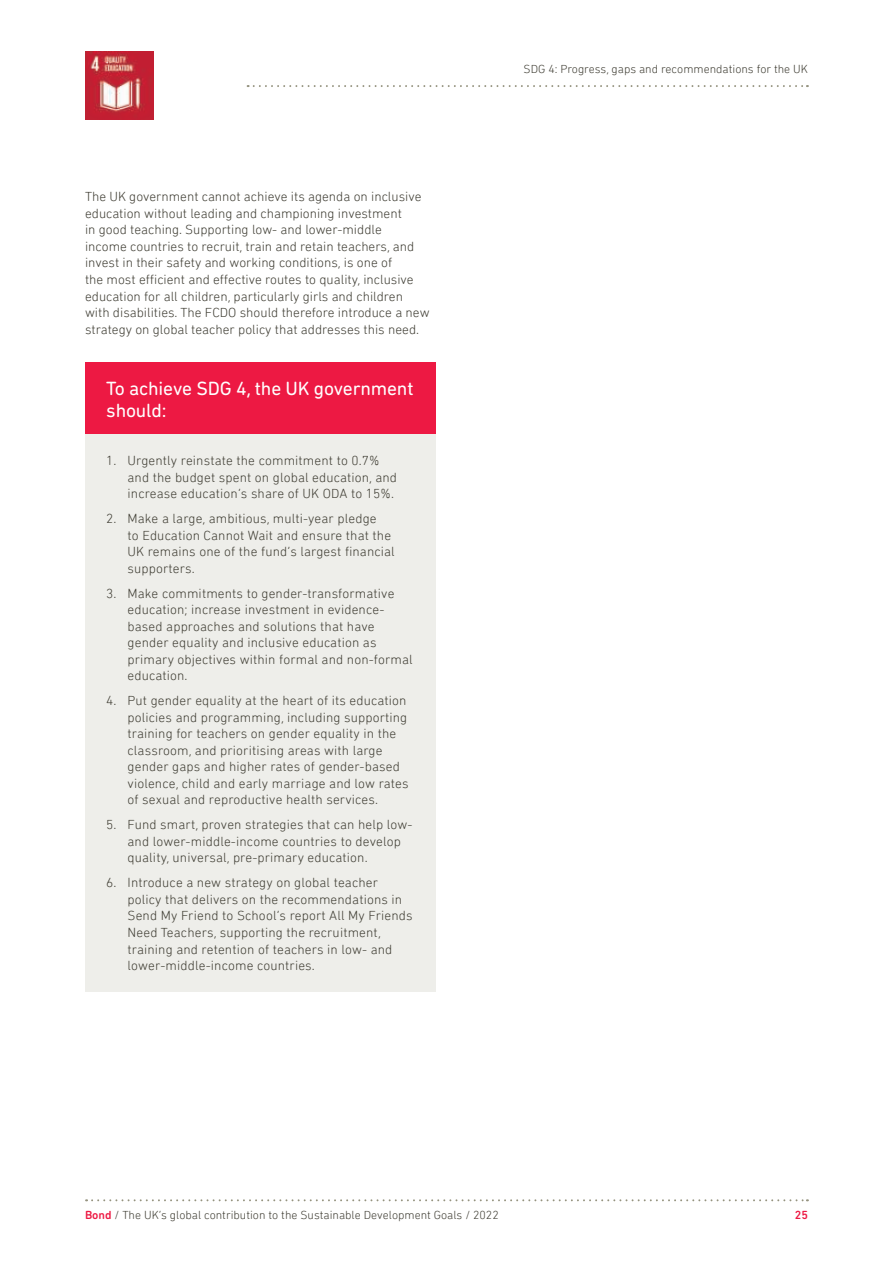
<style>
.page{position:relative;width:893px;height:1263px;background:#fff}
.page>*{position:absolute;margin:0;border:0;box-sizing:border-box;transform-origin:0 0}
.t1{font:19.5px/22.5px "DIN Next Rounded LT Pro";letter-spacing:-.01em;color:#fff}
.t2{font:300 13.5px/16.5px "DIN Next Rounded LT Pro";letter-spacing:.01em;color:#3e3c32}
.t3{font:300 12px "DIN Next Rounded LT Pro";color:#3e3c32}
.t4{font:500 12px "DIN Next Rounded LT Pro";color:#ed1943}
.s1{font-weight:500;color:#ed1943}
</style>
<div class="page">
<svg style="left:86px;top:1199px;width:722px;height:2px"></svg>
<svg style="left:248px;top:85px;width:560px;height:2px"></svg>
<img style="left:85px;top:51px;width:68px;height:68px">
<div style="left:85px;top:434px;width:351px;height:557px;background:#eeeeea"></div>
<div style="left:85px;top:363px;width:351px;height:71px;background:#ed1943"></div>
<p class="t2" style="left:85px;top:189px;width:346px">The UK government cannot achieve its agenda on inclusive education without leading and championing investment<br>in good teaching. Supporting low- and lower-middle<br>income countries to recruit, train and retain teachers, and invest in their safety and working conditions, is one of<br>the most efficient and effective routes to quality, inclusive education for all children, particularly girls and children with disabilities. The FCDO should therefore introduce a new strategy on global teacher policy that addresses this need.</p>
<h1 class="t1" style="left:106px;top:378px;width:309px">To achieve SDG 4, the UK government should:</h1>
<p class="t2" style="left:128px;top:453px;width:271px;text-indent:-21px">1. Urgently reinstate the commitment to 0.7% and the budget spent on global education, and increase education’s share of UK ODA to 15%.</p>
<p class="t2" style="left:128px;top:511px;width:269px;text-indent:-21px">2. Make a large, ambitious, multi-year pledge<br>to Education Cannot Wait and ensure that the UK remains one of the fund’s largest financial supporters.</p>
<p class="t2" style="left:128px;top:586px;width:287px;text-indent:-21px">3. Make commitments to gender-transformative education; increase investment in evidence&shy;based approaches and solutions that have gender equality and inclusive education as primary objectives within formal and non-formal education.</p>
<p class="t2" style="left:128px;top:693px;width:283px;text-indent:-21px">4. Put gender equality at the heart of its education policies and programming, including supporting training for teachers on gender equality in the classroom, and prioritising areas with large gender gaps and higher rates of gender-based violence, child and early marriage and low rates of sexual and reproductive health services.</p>
<p class="t2" style="left:128px;top:817px;width:286px;text-indent:-21px">5. Fund smart, proven strategies that can help low&shy;and lower-middle-income countries to develop quality, universal, pre-primary education.</p>
<p class="t2" style="left:128px;top:875px;width:287px;text-indent:-21px">6. Introduce a new strategy on global teacher policy that delivers on the recommendations in Send My Friend to School’s report All My Friends Need Teachers, supporting the recruitment, training and retention of teachers in low- and lower-middle-income countries.</p>
<p class="t3" style="left:524px;top:62px;width:286px">SDG 4: Progress, gaps and recommendations for the UK</p>
<p class="t3" style="left:85px;top:1210px;width:415px"><span class="s1">Bond</span> / The UK’s global contribution to the Sustainable Development Goals / 2022</p>
<p class="t4" style="left:795px;top:1210px;width:15px">25</p>
</div>
